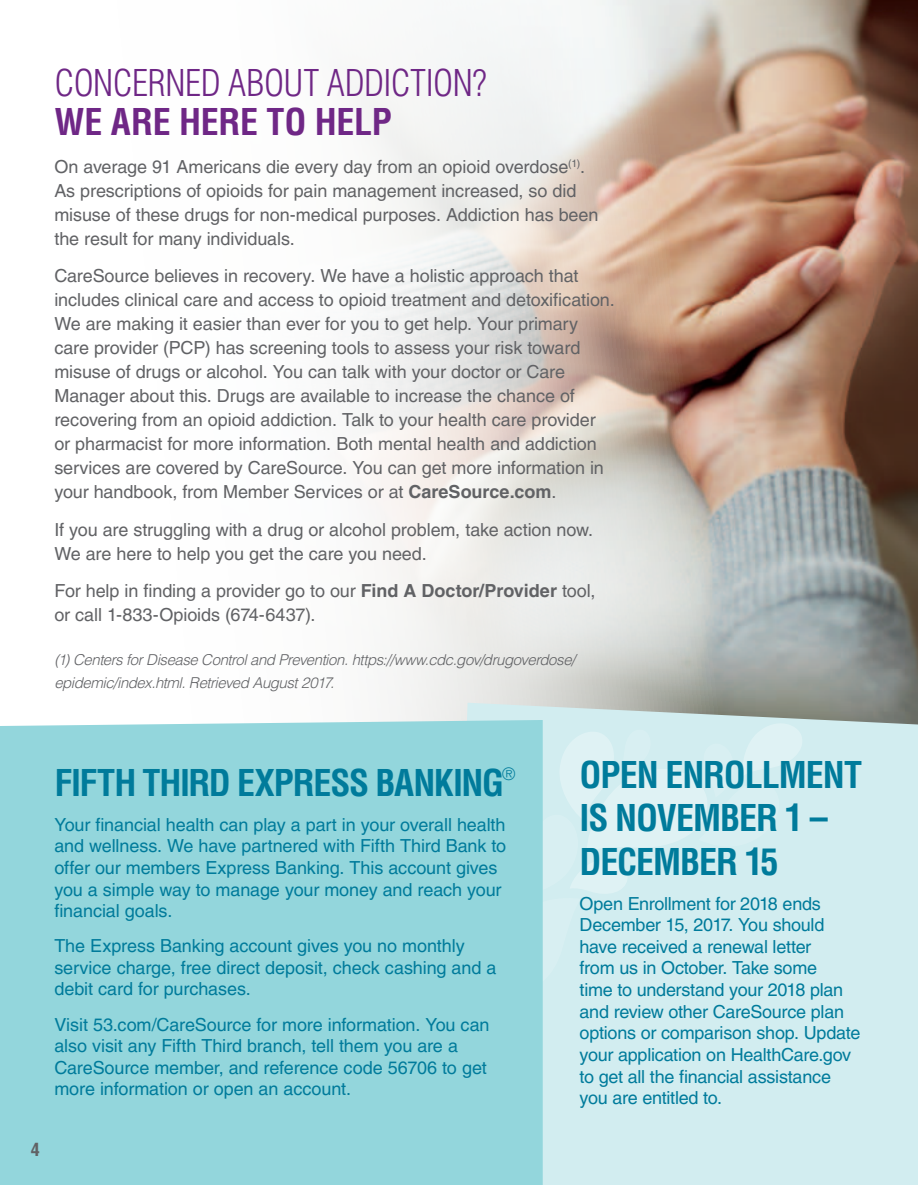
<style>
.page{position:relative;width:918px;height:1185px;background:#fff}
.page>*{position:absolute;margin:0;border:0;box-sizing:border-box;transform-origin:0 0}
.t1{font:700 condensed 36px/43.2px "Helvetica LT Pro";letter-spacing:-.03em;color:#007b9b}
.t2{font:300 condensed 36px "Helvetica LT Pro";letter-spacing:-.01em;color:#6f2786}
.t3{font:700 condensed 36px "Helvetica LT Pro";letter-spacing:-.01em;color:#6f2786}
.t4{font:18px/24px "Helvetica LT Pro";letter-spacing:-.005em;color:#616265}
.t5{font:18px/21.6px "Helvetica LT Pro";letter-spacing:-.01em;color:#007b9b}
.t6{font:700 condensed 18px "Helvetica LT Pro";color:#616265}
.t7{font:italic 300 15px/23.2px "Helvetica LT Pro";letter-spacing:-.03em;color:#616265}
.s1{font-weight:700}
</style>
<div class="page">
<img style="left:355px;top:0;width:563px;height:720px">
<div style="left:452px;top:702px;width:466px;height:482px;background:#d2edf0"></div>
<svg style="left:543px;top:723px;width:259px;height:265px;background:#d5eef1"></svg>
<div style="left:0;top:720px;width:543px;height:464px;background:#93d6dc"></div>
<h1 class="t2" style="left:54px;top:60px;width:434px">CONCERNED ABOUT ADDICTION?</h1>
<h1 class="t3" style="left:54px;top:98px;width:336px">WE ARE HERE TO HELP</h1>
<p class="t4" style="left:54px;top:154px;width:545px">On average 91 Americans die every day from an opioid overdose<sup>(1)</sup>.<br>As prescriptions of opioids for pain management increased, so did misuse of these drugs for non-medical purposes. Addiction has been the result for many individuals.</p>
<p class="t4" style="left:54px;top:264px;width:562px">CareSource believes in recovery. We have a holistic approach that includes clinical care and access to opioid treatment and detoxification.<br>We are making it easier than ever for you to get help. Your primary care provider (PCP) has screening tools to assess your risk toward misuse of drugs or alcohol. You can talk with your doctor or Care Manager about this. Drugs are available to increase the chance of recovering from an opioid addiction. Talk to your health care provider or pharmacist for more information. Both mental health and addiction services are covered by CareSource. You can get more information in your handbook, from Member Services or at <span class="s1">CareSource.com</span>.</p>
<p class="t4" style="left:54px;top:517px;width:540px">If you are struggling with a drug or alcohol problem, take action now.<br>We are here to help you get the care you need.</p>
<p class="t4" style="left:54px;top:579px;width:542px">For help in finding a provider go to our <span class="s1">Find A Doctor/Provider</span> tool, or call 1-833-Opioids (674-6437).</p>
<p class="t7" style="left:54px;top:648px;width:522px">(1) Centers for Disease Control and Prevention. https://www.cdc.gov/drugoverdose/ epidemic/index.html. Retrieved August 2017.</p>
<h1 class="t1" style="left:54px;top:760px;width:463px">FIFTH THIRD EXPRESS BANKING<sup>®</sup></h1>
<p class="t5" style="left:54px;top:813px;width:453px">Your financial health can play a part in your overall health and wellness. We have partnered with Fifth Third Bank to offer our members Express Banking. This account gives you a simple way to manage your money and reach your financial goals.</p>
<p class="t5" style="left:54px;top:935px;width:443px">The Express Banking account gives you no monthly service charge, free direct deposit, check cashing and a debit card for purchases.</p>
<p class="t5" style="left:54px;top:1013px;width:437px">Visit 53.com/CareSource for more information. You can also visit any Fifth Third branch, tell them you are a CareSource member, and reference code 56706 to get more information or open an account.</p>
<p class="t6" style="left:31px;top:1136px;width:10px">4</p>
<h1 class="t1" style="left:579px;top:752px;width:263px">OPEN ENROLLMENT<br>IS NOVEMBER 1 –<br>DECEMBER 15</h1>
<p class="t5" style="left:579px;top:892px;width:282px">Open Enrollment for 2018 ends<br>December 15, 2017. You should have received a renewal letter<br>from us in October. Take some<br>time to understand your 2018 plan and review other CareSource plan options or comparison shop. Update your application on HealthCare.gov to get all the financial assistance you are entitled to.</p>
</div>
